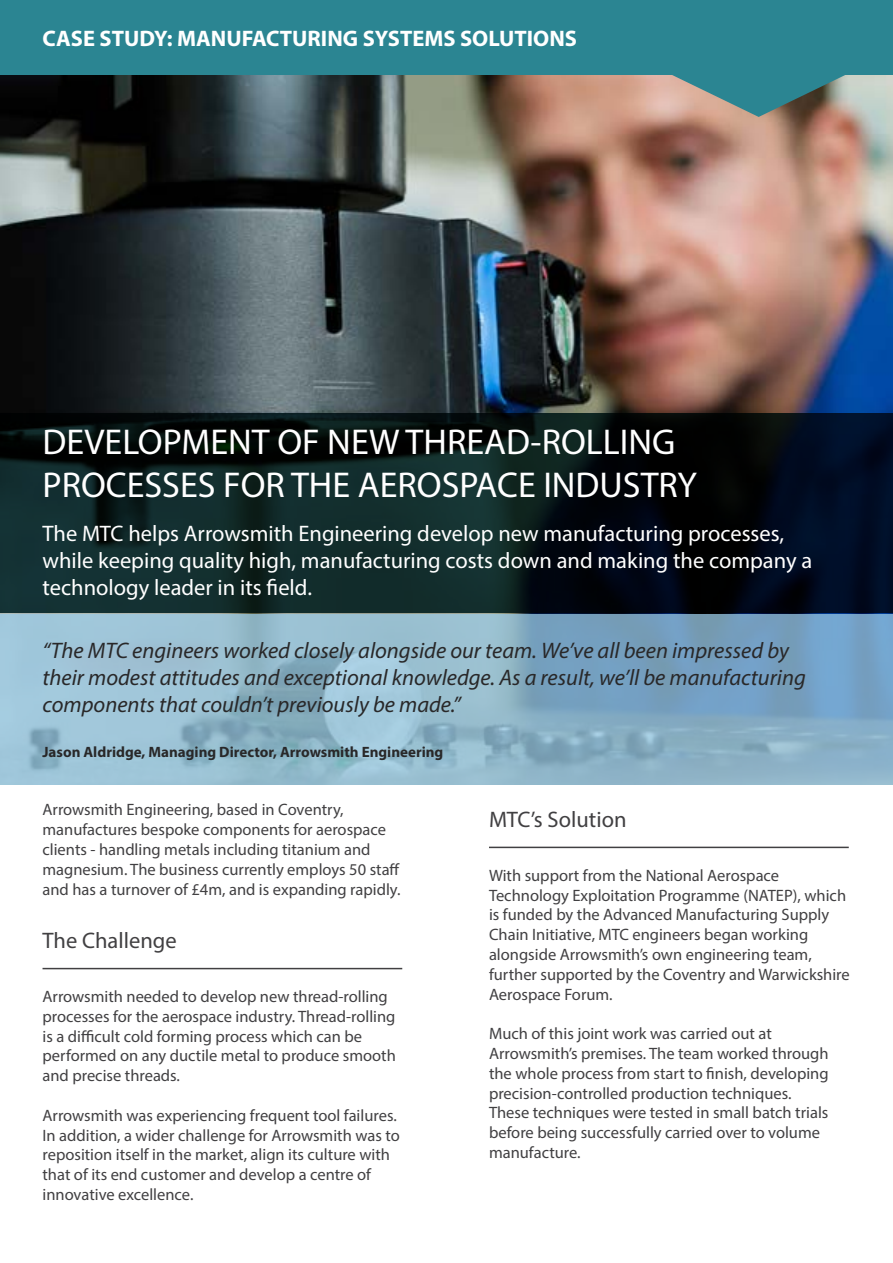
<style>
.page{position:relative;width:893px;height:1263px;background:#fff}
.page>*{position:absolute;margin:0;border:0;box-sizing:border-box;transform-origin:0 0}
.t1{font:36px/43.2px "Myriad Pro";color:#fff}
.t2{font:italic 22.5px/27px "Myriad Pro";color:#292829}
.t3{font:22.5px/27px "Myriad Pro";color:#fff}
.t4{font:700 22.5px "Myriad Pro";color:#fff}
.t5{font:22.5px "Myriad Pro";color:#414042}
.t6{font:16.5px/19.8px "Myriad Pro";color:#414042}
.t7{font:700 15px "Myriad Pro";color:#292829}
</style>
<div class="page">
<img style="left:0;top:74px;width:893px;height:540px">
<svg style="left:0;top:614px;width:893px;height:170px;background:#8db4ca"></svg>
<svg style="left:0;top:413px;width:893px;height:200px;background:#09191d"></svg>
<div style="left:0;top:0;width:893px;height:74px;background:#2b8592"></div>
<svg style="left:666px;top:74px;width:185px;height:43px;background:#708b88"></svg>
<hr style="left:489px;top:847px;width:360px;height:1px;background:#414042">
<hr style="left:43px;top:968px;width:359px;height:1px;background:#414042">
<h2 class="t4" style="left:43px;top:24px;width:536px">CASE STUDY: MANUFACTURING SYSTEMS SOLUTIONS</h2>
<h1 class="t1" style="left:43px;top:420px;width:656px">DEVELOPMENT OF NEW THREAD-ROLLING<br>PROCESSES FOR THE AEROSPACE INDUSTRY</h1>
<h2 class="t3" style="left:43px;top:520px;width:771px">The MTC helps Arrowsmith Engineering develop new manufacturing processes, while keeping quality high, manufacturing costs down and making the company a technology leader in its field.</h2>
<h2 class="t2" style="left:43px;top:637px;width:765px">“The MTC engineers worked closely alongside our team. We’ve all been impressed by their modest attitudes and exceptional knowledge. As a result, we’ll be manufacturing components that couldn’t previously be made.”</h2>
<p class="t7" style="left:43px;top:743px;width:402px">Jason Aldridge, Managing Director, Arrowsmith Engineering</p>
<p class="t6" style="left:42px;top:800px;width:359px">Arrowsmith Engineering, based in Coventry, manufactures bespoke components for aerospace clients - handling metals including titanium and magnesium. The business currently employs 50 staff and has a turnover of £4m, and is expanding rapidly.</p>
<h2 class="t5" style="left:43px;top:927px;width:136px">The Challenge</h2>
<p class="t6" style="left:43px;top:986px;width:355px">Arrowsmith needed to develop new thread-rolling processes for the aerospace industry. Thread-rolling is a difficult cold forming process which can be performed on any ductile metal to produce smooth and precise threads.</p>
<p class="t6" style="left:43px;top:1105px;width:359px">Arrowsmith was experiencing frequent tool failures.<br>In addition, a wider challenge for Arrowsmith was to reposition itself in the market, align its culture with that of its end customer and develop a centre of innovative excellence.</p>
<h2 class="t5" style="left:489px;top:805px;width:139px">MTC’s Solution</h2>
<p class="t6" style="left:489px;top:865px;width:362px">With support from the National Aerospace Technology Exploitation Programme (NATEP), which is funded by the Advanced Manufacturing Supply Chain Initiative, MTC engineers began working alongside Arrowsmith’s own engineering team, further supported by the Coventry and Warwickshire Aerospace Forum.</p>
<p class="t6" style="left:489px;top:1023px;width:341px">Much of this joint work was carried out at Arrowsmith’s premises. The team worked through the whole process from start to finish, developing precision-controlled production techniques.<br>These techniques were tested in small batch trials before being successfully carried over to volume manufacture.</p>
</div>
